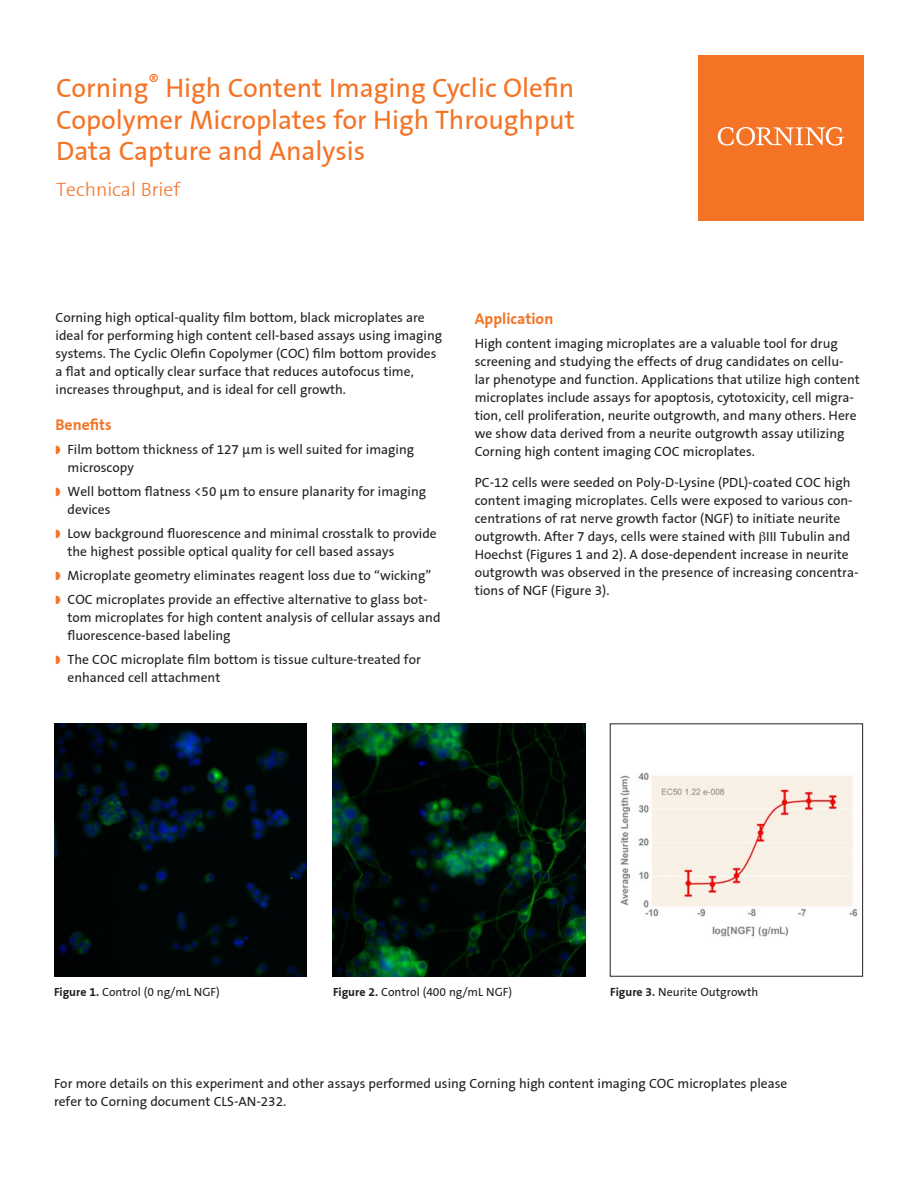
<style>
.page{position:relative;width:918px;height:1188px;background:#fff}
.page>*{position:absolute;margin:0;border:0;box-sizing:border-box;transform-origin:0 0}
.t1{font:27px/31.5px "Corning Sans";color:#f47325;text-align:justify}
.Title_sub{font:300 19.5px "Corning Sans";color:#f47325}
.A_Head{font:700 15.75px "Corning Sans";color:#f47325}
.Body{font:13.5px/18px "Corning Sans";color:#231f20}
.Bullet{font:13.5px/18px "Corning Sans";color:#231f20}
.t2{font:12px "Corning Sans";color:#231f20}
.s1{font-weight:700}
</style>
<div class="page">
<div style="left:698px;top:55px;width:166px;height:165px;background:#f47325"></div>
<svg style="left:718px;top:127px;width:126px;height:19px"></svg>
<img style="left:54px;top:724px;width:253px;height:253px">
<img style="left:333px;top:724px;width:253px;height:253px">
<img style="left:620px;top:772px;width:238px;height:165px">
<p class="t1" style="left:56px;top:72px;width:520px">Corning<sup>®</sup> High Content Imaging Cyclic Olefin Copolymer Microplates for High Throughput Data Capture and Analysis</p>
<p class="Title_sub" style="left:56px;top:178px;width:125px">Technical Brief</p>
<p class="Body" style="left:56px;top:308px;width:388px">Corning high optical-quality film bottom, black microplates are ideal for performing high content cell-based assays using imaging systems. The Cyclic Olefin Copolymer (COC) film bottom provides a flat and optically clear surface that reduces autofocus time, increases throughput, and is ideal for cell growth.</p>
<p class="A_Head" style="left:56px;top:415px;width:58px">Benefits</p>
<p class="Bullet" style="left:68px;top:440px;width:348px">Film bottom thickness of 127 µm is well suited for imaging microscopy</p>
<p class="Bullet" style="left:68px;top:482px;width:360px">Well bottom flatness &lt;50 µm to ensure planarity for imaging devices</p>
<p class="Bullet" style="left:68px;top:524px;width:371px">Low background fluorescence and minimal crosstalk to provide the highest possible optical quality for cell based assays</p>
<p class="Bullet" style="left:68px;top:566px;width:365px">Microplate geometry eliminates reagent loss due to “wicking”</p>
<p class="Bullet" style="left:68px;top:590px;width:375px">COC microplates provide an effective alternative to glass bot&shy;tom microplates for high content analysis of cellular assays and fluorescence-based labeling</p>
<p class="Bullet" style="left:68px;top:650px;width:355px">The COC microplate film bottom is tissue culture-treated for enhanced cell attachment</p>
<p class="A_Head" style="left:475px;top:309px;width:80px">Application</p>
<p class="Body" style="left:475px;top:334px;width:387px">High content imaging microplates are a valuable tool for drug screening and studying the effects of drug candidates on cellu&shy;lar phenotype and function. Applications that utilize high content microplates include assays for apoptosis, cytotoxicity, cell migra&shy;tion, cell proliferation, neurite outgrowth, and many others. Here we show data derived from a neurite outgrowth assay utilizing Corning high content imaging COC microplates.</p>
<p class="Body" style="left:475px;top:474px;width:385px">PC-12 cells were seeded on Poly-D-Lysine (PDL)-coated COC high content imaging microplates. Cells were exposed to various con&shy;centrations of rat nerve growth factor (NGF) to initiate neurite outgrowth. After 7 days, cells were stained with III Tubulin and Hoechst (Figures 1 and 2). A dose-dependent increase in neurite outgrowth was observed in the presence of increasing concentra&shy;tions of NGF (Figure 3).</p>
<p class="t2" style="left:54px;top:985px;width:167px"><span class="s1">Figure 1.</span> Control (0 ng/mL NGF)</p>
<p class="t2" style="left:333px;top:985px;width:181px"><span class="s1">Figure 2.</span> Control (400 ng/mL NGF)</p>
<p class="t2" style="left:610px;top:985px;width:150px"><span class="s1">Figure 3.</span> Neurite Outgrowth</p>
<p class="Body" style="left:54px;top:1075px;width:735px">For more details on this experiment and other assays performed using Corning high content imaging COC microplates please refer to Corning document CLS-AN-232.</p>
</div>
